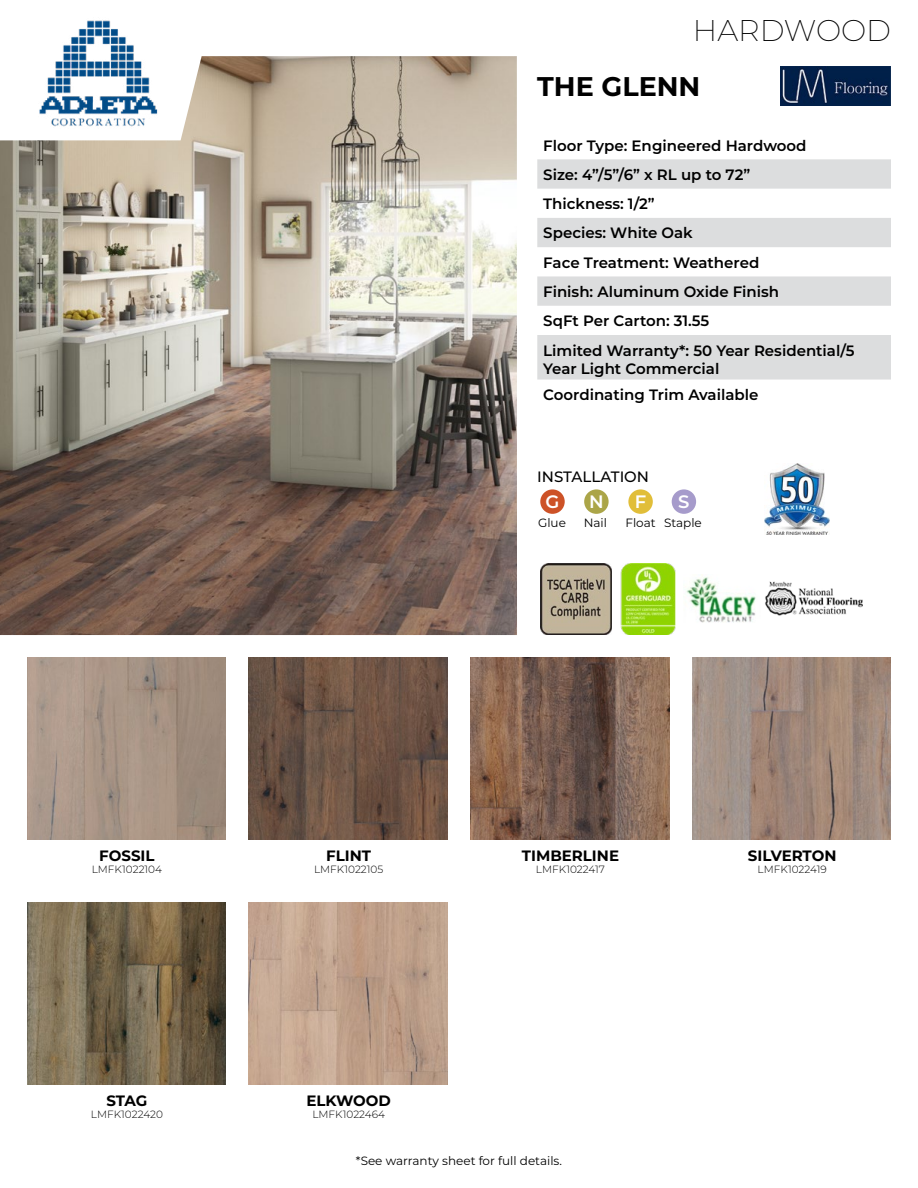
<style>
.page{position:relative;width:918px;height:1188px;background:#fff}
.page>*{position:absolute;margin:0;border:0;box-sizing:border-box;transform-origin:0 0}
.t1{font:200 30px "Montserrat";color:#000}
.t2{font:700 27px "Montserrat";color:#000}
.t3{font:600 18px "Montserrat";color:#fff}
.t4{font:600 15px/29.2px "Montserrat";color:#000}
.t5{font:700 15px "Montserrat";color:#000}
.t6{font:500 15px "Montserrat";color:#000}
.t7{font:12px "Montserrat";color:#000}
.t8{font:300 10.5px "Montserrat";color:#000}
</style>
<div class="page">
<img style="left:0;top:140px;width:517px;height:495px">
<svg style="left:180px;top:56px;width:711px;height:84px"></svg>
<svg style="left:537px;top:159px;width:354px;height:221px;fill:#dcddde"></svg>
<img style="left:39px;top:20px;width:119px;height:107px">
<img style="left:781px;top:66px;width:110px;height:39px">
<div style="left:540px;top:489px;width:25px;height:25px;background:#cd5227;border-radius:50%"></div>
<div style="left:584px;top:489px;width:25px;height:25px;background:#aba548;border-radius:50%"></div>
<div style="left:628px;top:489px;width:25px;height:25px;background:#e1be39;border-radius:50%"></div>
<div style="left:672px;top:489px;width:24px;height:25px;background:#a69bcb;border-radius:50%"></div>
<img style="left:764px;top:464px;width:66px;height:71px">
<img style="left:540px;top:564px;width:71px;height:71px">
<img style="left:621px;top:564px;width:55px;height:71px">
<img style="left:686px;top:577px;width:70px;height:46px">
<img style="left:765px;top:581px;width:98px;height:35px">
<img style="left:27px;top:658px;width:199px;height:181px">
<img style="left:249px;top:658px;width:198px;height:181px">
<img style="left:471px;top:658px;width:198px;height:181px">
<img style="left:692px;top:658px;width:199px;height:181px">
<img style="left:27px;top:903px;width:199px;height:181px">
<img style="left:249px;top:903px;width:198px;height:181px">
<p class="t5" style="left:99px;top:844px;width:57px">FOSSIL</p>
<p class="t8" style="left:92px;top:862px;width:72px">LMFK1022104</p>
<p class="t5" style="left:106px;top:1089px;width:43px">STAG</p>
<p class="t8" style="left:91px;top:1107px;width:74px">LMFK1022420</p>
<h1 class="t1" style="left:693px;top:10px;width:200px">HARDWOOD</h1>
<h2 class="t2" style="left:537px;top:67px;width:165px">THE GLENN</h2>
<p class="t4" style="left:543px;top:130px;width:313px">Floor Type: Engineered Hardwood<br>Size: 4”/5”/6” x RL up to 72”<br>Thickness: 1/2”<br>Species: White Oak<br>Face Treatment: Weathered<br>Finish: Aluminum Oxide Finish<br>SqFt Per Carton: 31.55<br>Limited Warranty*: 50 Year Residential/5</p>
<p class="t4" style="left:543px;top:354px;width:217px;line-height:26.5px">Year Light Commercial<br>Coordinating Trim Available</p>
<p class="t6" style="left:537px;top:466px;width:113px">INSTALLATION</p>
<p class="t7" style="left:538px;top:514px;width:29px">Glue</p>
<p class="t7" style="left:584px;top:514px;width:25px">Nail</p>
<p class="t7" style="left:625px;top:514px;width:32px">Float</p>
<p class="t3" style="left:546px;top:489px;width:15px">G</p>
<p class="t3" style="left:589px;top:489px;width:16px">N</p>
<p class="t3" style="left:635px;top:489px;width:13px">F</p>
<p class="t3" style="left:678px;top:489px;width:13px">S</p>
<p class="t7" style="left:664px;top:514px;width:39px">Staple</p>
<p class="t5" style="left:326px;top:844px;width:46px">FLINT</p>
<p class="t8" style="left:314px;top:862px;width:71px">LMFK1022105</p>
<p class="t5" style="left:306px;top:1089px;width:86px">ELKWOOD</p>
<p class="t8" style="left:312px;top:1107px;width:74px">LMFK1022464</p>
<p class="t5" style="left:522px;top:844px;width:99px">TIMBERLINE</p>
<p class="t8" style="left:536px;top:862px;width:70px">LMFK1022417</p>
<p class="t7" style="left:356px;top:1153px;width:208px">*See warranty sheet for full details.</p>
<p class="t5" style="left:748px;top:844px;width:90px">SILVERTON</p>
<p class="t8" style="left:758px;top:862px;width:71px">LMFK1022419</p>
</div>
